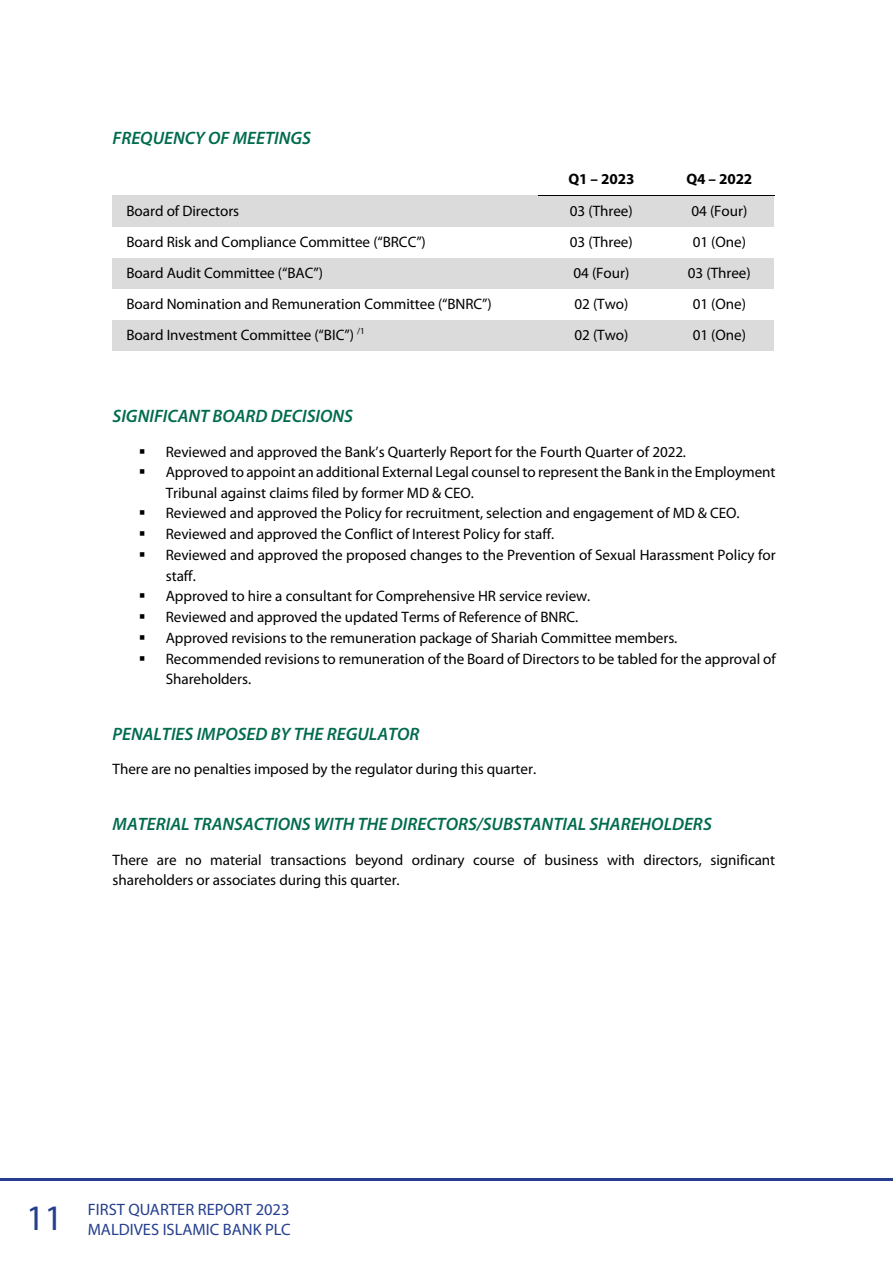
<style>
.page{position:relative;width:893px;height:1263px;background:#fff}
.page>*{position:absolute;margin:0;border:0;box-sizing:border-box;transform-origin:0 0}
.t1{font:italic 600 18px "Myriad Pro";color:#016b4e}
.t2{font:16.5px/19.8px "Myriad Pro";color:#253f8e;text-align:right}
.t3{font:15.15px/20.9px "Myriad Pro";letter-spacing:-.005em;color:#000}
.t4{font:700 15.15px "Myriad Pro";letter-spacing:-.005em;color:#000}
.s1{font-size:36px}
</style>
<div class="page">
<hr style="left:0;top:1178px;width:893px;height:2px;background:#253f8e">
<div style="left:112px;top:196px;width:426px;height:31px;background:#dbdbdb"></div>
<div style="left:538px;top:196px;width:128px;height:31px;background:#dbdbdb"></div>
<div style="left:666px;top:196px;width:108px;height:31px;background:#dbdbdb"></div>
<hr style="left:112px;top:195px;width:426px;height:1px;background:#dbdbdb">
<hr style="left:538px;top:195px;width:128px;height:1px;background:#000">
<hr style="left:666px;top:195px;width:108px;height:1px;background:#000">
<div style="left:112px;top:258px;width:426px;height:31px;background:#dbdbdb"></div>
<div style="left:538px;top:258px;width:128px;height:31px;background:#dbdbdb"></div>
<div style="left:666px;top:258px;width:108px;height:31px;background:#dbdbdb"></div>
<div style="left:112px;top:320px;width:426px;height:31px;background:#dbdbdb"></div>
<div style="left:538px;top:320px;width:128px;height:31px;background:#dbdbdb"></div>
<div style="left:666px;top:320px;width:108px;height:31px;background:#dbdbdb"></div>
<p class="t1" style="left:113px;top:127px;width:200px">FREQUENCY OF MEETINGS</p>
<p class="t4" style="left:568px;top:169px;width:68px">Q1 – 2023</p>
<p class="t4" style="left:686px;top:169px;width:68px">Q4 – 2022</p>
<p class="t3" style="left:126px;top:200px;width:114px">Board of Directors</p>
<p class="t3" style="left:570px;top:200px;width:64px">03 (Three)</p>
<p class="t3" style="left:691px;top:200px;width:57px">04 (Four)</p>
<p class="t3" style="left:126px;top:231px;width:301px">Board Risk and Compliance Committee (“BRCC”)</p>
<p class="t3" style="left:570px;top:231px;width:64px">03 (Three)</p>
<p class="t3" style="left:693px;top:231px;width:55px">01 (One)</p>
<p class="t3" style="left:126px;top:262px;width:198px">Board Audit Committee (“BAC”)</p>
<p class="t3" style="left:573px;top:262px;width:57px">04 (Four)</p>
<p class="t3" style="left:688px;top:262px;width:64px">03 (Three)</p>
<p class="t3" style="left:126px;top:293px;width:367px">Board Nomination and Remuneration Committee (“BNRC”)</p>
<p class="t3" style="left:574px;top:293px;width:55px">02 (Two)</p>
<p class="t3" style="left:693px;top:293px;width:55px">01 (One)</p>
<p class="t3" style="left:126px;top:324px;width:240px">Board Investment Committee (“BIC”) <sup>/1</sup></p>
<p class="t3" style="left:574px;top:324px;width:55px">02 (Two)</p>
<p class="t3" style="left:693px;top:324px;width:55px">01 (One)</p>
<p class="t1" style="left:113px;top:404px;width:242px">SIGNIFICANT BOARD DECISIONS</p>
<p class="t3" style="left:139px;top:441px;width:549px">▪ Reviewed and approved the Bank’s Quarterly Report for the Fourth Quarter of 2022.</p>
<p class="t3" style="left:166px;top:461px;width:611px;text-indent:-27px">▪ Approved to appoint an additional External Legal counsel to represent the Bank in the Employment<br>Tribunal against claims filed by former MD &amp; CEO.</p>
<p class="t3" style="left:139px;top:503px;width:602px">▪ Reviewed and approved the Policy for recruitment, selection and engagement of MD &amp; CEO.</p>
<p class="t3" style="left:139px;top:524px;width:417px">▪ Reviewed and approved the Conflict of Interest Policy for staff.</p>
<p class="t3" style="left:166px;top:544px;width:611px;text-indent:-27px">▪ Reviewed and approved the proposed changes to the Prevention of Sexual Harassment Policy for staff.</p>
<p class="t3" style="left:139px;top:585px;width:453px">▪ Approved to hire a consultant for Comprehensive HR service review.</p>
<p class="t3" style="left:139px;top:606px;width:441px">▪ Reviewed and approved the updated Terms of Reference of BNRC.</p>
<p class="t3" style="left:139px;top:627px;width:540px">▪ Approved revisions to the remuneration package of Shariah Committee members.</p>
<p class="t3" style="left:166px;top:648px;width:611px;text-indent:-27px">▪ Recommended revisions to remuneration of the Board of Directors to be tabled for the approval of<br>Shareholders.</p>
<p class="t1" style="left:113px;top:723px;width:308px">PENALTIES IMPOSED BY THE REGULATOR</p>
<p class="t3" style="left:113px;top:759px;width:425px">There are no penalties imposed by the regulator during this quarter.</p>
<p class="t1" style="left:113px;top:813px;width:601px">MATERIAL TRANSACTIONS WITH THE DIRECTORS/SUBSTANTIAL SHAREHOLDERS</p>
<p class="t3" style="left:113px;top:849px;width:664px">There are no material transactions beyond ordinary course of business with directors, significant shareholders or associates during this quarter.</p>
<p class="t2" style="left:26px;top:1199px;width:266px"><span class="s1">11</span> FIRST QUARTER REPORT 2023<br>MALDIVES ISLAMIC BANK PLC</p>
</div>
